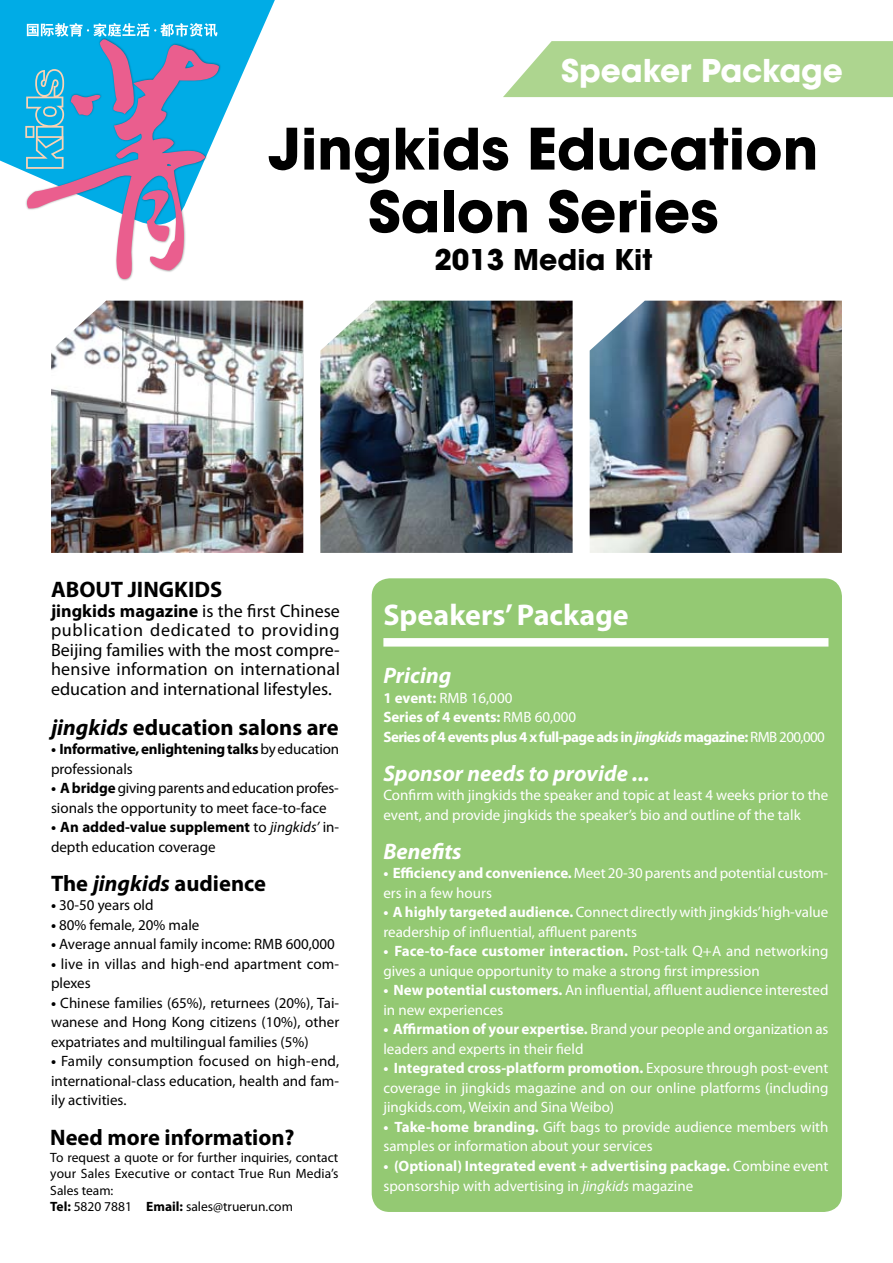
<style>
.page{position:relative;width:893px;height:1263px;background:#fff}
.page>*{position:absolute;margin:0;border:0;box-sizing:border-box;transform-origin:0 0}
.t1{font:700 56.55px/62.7px "ITC Avant Garde Std";color:#000;text-align:center}
.t2{font:700 31.2px "ITC Avant Garde Std";color:#fff}
.t3{font:700 30px "Myriad Pro";color:#fff}
.t4{font:700 28.35px "ITC Avant Garde Std";color:#000}
.t5{font:700 22.5px "Myriad Pro";color:#000}
.t6{font:italic 700 22.5px "Myriad Pro";color:#fff}
.t7{font:18px/19.5px "Myriad Pro";color:#000;text-align:justify}
.t8{font:15px/19.5px "Myriad Pro";color:#fff}
.t9{font:15px/19.5px "Myriad Pro";color:#000}
.t10{font:700 15px/19.5px "Myriad Pro";letter-spacing:-.04em;color:#fff}
.t11{font:700 15px/19.5px "Myriad Pro";letter-spacing:-.01em;color:#000}
.t12{font:13.5px/16.5px "Myriad Pro";color:#000}
.s1{font-weight:700}
.s2{font-style:italic}
.s3{font-weight:400}
</style>
<div class="page">
<div style="left:372px;top:578px;width:470px;height:634px;background:#94c973;border-radius:18px"></div>
<div style="left:383px;top:638px;width:445px;height:9px;background:#fff"></div>
<svg style="left:0;top:0;width:275px;height:171px;fill:#00ace6"></svg>
<div style="left:25px;top:37px;width:202px;height:250px;background:#000;opacity:.35"></div>
<svg style="left:24px;top:45px;width:195px;height:234px"></svg>
<svg style="left:142px;top:186px;width:27px;height:56px"></svg>
<svg style="left:25px;top:23px;width:193px;height:146px"></svg>
<svg style="left:503px;top:41px;width:390px;height:56px"></svg>
<img style="left:590px;top:301px;width:252px;height:252px">
<img style="left:51px;top:301px;width:252px;height:252px">
<img style="left:320px;top:301px;width:253px;height:252px">
<h2 class="t2" style="left:561px;top:50px;width:283px">Speaker Package</h2>
<h1 class="t1" style="left:268px;top:117px;width:552px">Jingkids Education<br>Salon Series</h1>
<h3 class="t4" style="left:434px;top:241px;width:220px">2013 Media Kit</h3>
<h3 class="t5" style="left:51px;top:575px;width:173px">ABOUT JINGKIDS</h3>
<p class="t7" style="left:51px;top:601px;width:290px"><span class="s1">jingkids magazine</span> is the first Chinese publication dedicated to providing Beijing families with the most compre&shy;hensive information on international education and international lifestyles.</p>
<h3 class="t5" style="left:51px;top:712px;width:289px"><span class="s2">jingkids</span> education salons are</h3>
<p class="t11" style="left:51px;top:739px;width:290px">• Informative, enlightening talks <span class="s3">by education professionals</span></p>
<p class="t9" style="left:51px;top:778px;width:289px"><span class="s1">• A bridge</span> giving parents and education profes&shy;sionals the opportunity to meet face-to-face</p>
<p class="t9" style="left:51px;top:817px;width:290px"><span class="s1">• An added-value supplement</span> to <span class="s2">jingkids’</span> in&shy;depth education coverage</p>
<h3 class="t5" style="left:51px;top:868px;width:216px">The <span class="s2">jingkids</span> audience</h3>
<p class="t9" style="left:51px;top:895px;width:104px"><span class="s1">•</span> 30-50 years old</p>
<p class="t9" style="left:51px;top:915px;width:150px"><span class="s1">•</span> 80% female, 20% male</p>
<p class="t9" style="left:51px;top:934px;width:285px"><span class="s1">•</span> Average annual family income: RMB 600,000</p>
<p class="t9" style="left:51px;top:954px;width:290px"><span class="s1">•</span> live in villas and high-end apartment com&shy;plexes</p>
<p class="t9" style="left:51px;top:993px;width:290px;text-align:justify"><span class="s1">•</span> Chinese families (65%), returnees (20%), Tai&shy;wanese and Hong Kong citizens (10%), other expatriates and multilingual families (5%)</p>
<p class="t9" style="left:51px;top:1051px;width:290px;text-align:justify"><span class="s1">•</span> Family consumption focused on high-end, international-class education, health and fam&shy;ily activities.</p>
<h3 class="t5" style="left:50px;top:1123px;width:246px">Need more information?</h3>
<p class="t12" style="left:50px;top:1149px;width:290px">To request a quote or for further inquiries, contact your Sales Executive or contact True Run Media’s Sales team:<br><span class="s1">Tel:</span> 5820 7881 <span class="s1">Email:</span> sales@truerun.com</p>
<h3 class="t3" style="left:383px;top:595px;width:247px">Speakers’ Package</h3>
<h3 class="t6" style="left:383px;top:661px;width:69px">Pricing</h3>
<p class="t10" style="left:383px;top:688px;width:443px">1 event: <span class="s3">RMB 16,000<br></span>Series of 4 events: <span class="s3">RMB 60,000<br></span>Series of 4 events plus 4 x full-page ads in <span class="s2">jingkids</span> magazine: <span class="s3">RMB 200,000</span></p>
<h3 class="t6" style="left:383px;top:759px;width:268px">Sponsor needs to provide ...</h3>
<p class="t8" style="left:383px;top:785px;width:447px">Confirm with jingkids the speaker and topic at least 4 weeks prior to the event, and provide jingkids the speaker’s bio and outline of the talk</p>
<h3 class="t6" style="left:383px;top:837px;width:80px">Benefits</h3>
<p class="t8" style="left:383px;top:863px;width:446px"><span class="s1">• Efficiency and convenience.</span> Meet 20-30 parents and potential custom&shy;ers in a few hours</p>
<p class="t8" style="left:383px;top:902px;width:446px"><span class="s1">• A highly targeted audience.</span> Connect directly with jingkids’ high-value readership of influential, affluent parents</p>
<p class="t8" style="left:383px;top:941px;width:447px"><span class="s1">• Face-to-face customer interaction.</span> Post-talk Q+A and networking gives a unique opportunity to make a strong first impression</p>
<p class="t8" style="left:383px;top:980px;width:447px"><span class="s1">• New potential customers.</span> An influential, affluent audience interested in new experiences</p>
<p class="t8" style="left:383px;top:1019px;width:447px"><span class="s1">• Affirmation of your expertise.</span> Brand your people and organization as leaders and experts in their field</p>
<p class="t8" style="left:383px;top:1058px;width:447px;text-align:justify"><span class="s1">• Integrated cross-platform promotion.</span> Exposure through post-event coverage in jingkids magazine and on our online platforms (including jingkids.com, Weixin and Sina Weibo)</p>
<p class="t8" style="left:383px;top:1117px;width:447px"><span class="s1">• Take-home branding.</span> Gift bags to provide audience members with samples or information about your services</p>
<p class="t8" style="left:383px;top:1156px;width:447px"><span class="s1">• (Optional) Integrated event + advertising package.</span> Combine event sponsorship with advertising in <span class="s2">jingkids</span> magazine</p>
</div>
